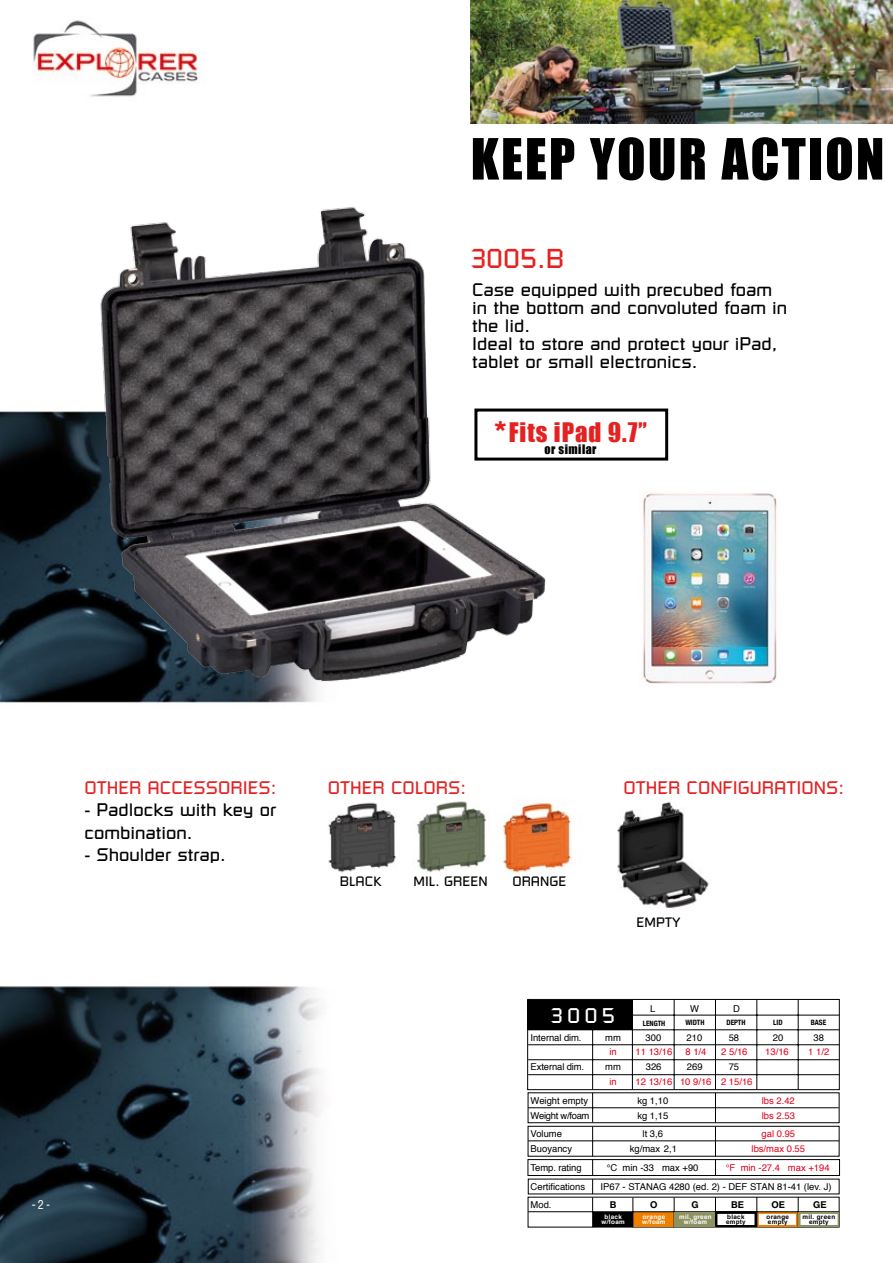
<style>
.page{position:relative;width:893px;height:1263px;background:#fff}
.page>*{position:absolute;margin:0;border:0;box-sizing:border-box;transform-origin:0 0}
.t1{font:52.5px "Impact";letter-spacing:.04em;color:#000}
.t2{font:27px "Russell Square";color:#e42222}
.t3{font:24.75px "Impact";letter-spacing:.04em;color:#e42222}
.t4{font:21px "Russell Square";color:#fff}
.t5{font:18px/18px "Russell Square";color:#000}
.t6{font:18px "Russell Square";color:#e42222}
.t7{font:13.5px "Russell Square";color:#000}
.t8{font:12px "Impact";letter-spacing:.04em;color:#000}
.t9{font:condensed 12px "Helvetica";color:#fff}
.t10{font:9.45px "Helvetica";color:#000}
.t11{font:9.45px "Helvetica";color:#e2001a}
.t12{font:9.45px "Helvetica";letter-spacing:-.03em;color:#000}
.t13{font:700 9.45px "Helvetica Neue";color:#000}
.t14{font:700 condensed 7.35px "Helvetica Neue";letter-spacing:-.01em;color:#000}
.t15{font:700 6.3px/4.8px "Helvetica";letter-spacing:.05em;color:#fff;text-align:center}
.t16{font:700 6.3px/4.8px "Helvetica";letter-spacing:.05em;color:#000}
.s1{font-size:45px}
</style>
<div class="page">
<img style="left:0;top:0;width:893px;height:1263px">
<div style="left:528px;top:1126px;width:311px;height:30px;background:#fff"></div>
<div style="left:528px;top:1126px;width:311px;height:30px;border:1px solid #000"></div>
<hr style="left:715px;top:1126px;width:1px;height:30px;background:#000">
<hr style="left:592px;top:1126px;width:1px;height:30px;background:#000">
<hr style="left:528px;top:1140px;width:311px;height:1px;background:#000">
<div style="left:528px;top:1093px;width:311px;height:30px;background:#fff"></div>
<svg style="left:715px;top:1093px;width:1px;height:29px"></svg>
<svg style="left:592px;top:1093px;width:1px;height:29px"></svg>
<hr style="left:528px;top:1107px;width:311px;height:1px;background:#000">
<div style="left:528px;top:999px;width:311px;height:91px;background:#fff"></div>
<div style="left:527px;top:999px;width:313px;height:91px;border:1px solid #000"></div>
<hr style="left:632px;top:1015px;width:207px;height:1px;background:#000">
<hr style="left:592px;top:1030px;width:1px;height:59px;background:#000">
<hr style="left:798px;top:999px;width:1px;height:90px;background:#000">
<hr style="left:756px;top:999px;width:1px;height:90px;background:#000">
<hr style="left:715px;top:999px;width:1px;height:90px;background:#000">
<hr style="left:528px;top:1074px;width:311px;height:1px;background:#000">
<hr style="left:528px;top:1059px;width:311px;height:1px;background:#000">
<hr style="left:528px;top:1044px;width:311px;height:1px;background:#000">
<hr style="left:528px;top:1029px;width:311px;height:1px;background:#000">
<hr style="left:674px;top:999px;width:1px;height:90px;background:#000">
<hr style="left:632px;top:999px;width:1px;height:90px;background:#000">
<div style="left:528px;top:1159px;width:311px;height:16px;background:#fff"></div>
<div style="left:528px;top:1159px;width:312px;height:17px;border:1px solid #000"></div>
<svg style="left:715px;top:1160px;width:1px;height:15px"></svg>
<div style="left:528px;top:1179px;width:311px;height:15px;background:#fff"></div>
<svg style="left:592px;top:1159px;width:1px;height:35px"></svg>
<div style="left:528px;top:1197px;width:311px;height:30px;background:#fff"></div>
<div style="left:527px;top:1000px;width:106px;height:30px;background:#000"></div>
<div style="left:593px;top:1212px;width:40px;height:15px;background:#000"></div>
<div style="left:633px;top:1212px;width:41px;height:15px;background:#ee7f00"></div>
<svg style="left:716px;top:1212px;width:40px;height:15px"></svg>
<svg style="left:757px;top:1212px;width:41px;height:15px"></svg>
<div style="left:718px;top:1215px;width:35px;height:9px;background:#fff"></div>
<div style="left:760px;top:1215px;width:35px;height:9px;background:#fff"></div>
<div style="left:759px;top:1214px;width:37px;height:11px;border:2px solid #fff"></div>
<hr style="left:715px;top:1197px;width:1px;height:30px;background:#000">
<hr style="left:798px;top:1197px;width:1px;height:30px;background:#000">
<hr style="left:756px;top:1197px;width:1px;height:30px;background:#000">
<hr style="left:674px;top:1197px;width:1px;height:30px;background:#000">
<hr style="left:632px;top:1197px;width:1px;height:30px;background:#000">
<hr style="left:592px;top:1197px;width:1px;height:30px;background:#000">
<hr style="left:528px;top:1211px;width:311px;height:1px;background:#000">
<div style="left:674px;top:1212px;width:41px;height:15px;background:#8d9260"></div>
<svg style="left:799px;top:1212px;width:40px;height:15px"></svg>
<div style="left:802px;top:1215px;width:35px;height:9px;background:#fff"></div>
<img style="left:610px;top:790px;width:104px;height:133px">
<img style="left:319px;top:795px;width:88px;height:83px">
<img style="left:496px;top:795px;width:87px;height:85px">
<img style="left:471px;top:0;width:422px;height:123px">
<img style="left:72px;top:163px;width:485px;height:543px">
<img style="left:412px;top:795px;width:78px;height:82px">
<div style="left:474px;top:408px;width:194px;height:53px;border:3px solid #000"></div>
<img style="left:623px;top:490px;width:167px;height:197px">
<h1 class="t1" style="left:471px;top:118px;width:415px">KEEP YOUR ACTION</h1>
<h2 class="t2" style="left:471px;top:242px;width:95px">3005.B</h2>
<h3 class="t5" style="left:472px;top:281px;width:316px">Case equipped with precubed foam in the bottom and convoluted foam in the lid.<br>Ideal to store and protect your iPad, tablet or small electronics.</h3>
<h3 class="t3" style="left:494px;top:413px;width:154px"><span class="s1">*</span>Fits iPad 9.7”</h3>
<p class="t8" style="left:545px;top:440px;width:53px">or similar</p>
<h3 class="t6" style="left:84px;top:776px;width:193px">OTHER ACCESSORIES:</h3>
<h3 class="t5" style="left:84px;top:798px;width:193px;line-height:22.5px">- Padlocks with key or combination.</h3>
<h3 class="t5" style="left:84px;top:845px;width:143px">- Shoulder strap.</h3>
<p class="t9" style="left:32px;top:1197px;width:20px">- 2 -</p>
<h3 class="t6" style="left:328px;top:776px;width:140px">OTHER COLORS:</h3>
<h3 class="t6" style="left:623px;top:776px;width:222px">OTHER CONFIGURATIONS:</h3>
<h3 class="t7" style="left:340px;top:873px;width:43px">BLACK</h3>
<h3 class="t7" style="left:512px;top:873px;width:55px">ORANGE</h3>
<h3 class="t7" style="left:414px;top:873px;width:76px">MIL. GREEN</h3>
<h3 class="t7" style="left:637px;top:914px;width:45px">EMPTY</h3>
<h3 class="t4" style="left:551px;top:1003px;width:66px">3005</h3>
<p class="t10" style="left:650px;top:1001px;width:7px">L</p>
<p class="t10" style="left:690px;top:1001px;width:10px">W</p>
<p class="t10" style="left:733px;top:1001px;width:8px">D</p>
<p class="t14" style="left:643px;top:1017px;width:24px">LENGTH</p>
<p class="t14" style="left:685px;top:1017px;width:21px">WIDTH</p>
<p class="t14" style="left:727px;top:1017px;width:20px">DEPTH</p>
<p class="t14" style="left:773px;top:1017px;width:11px">LID</p>
<p class="t14" style="left:811px;top:1017px;width:17px">BASE</p>
<p class="t10" style="left:531px;top:1030px;width:52px">Internal dim.</p>
<p class="t10" style="left:605px;top:1030px;width:17px">mm</p>
<p class="t10" style="left:645px;top:1030px;width:17px">300</p>
<p class="t10" style="left:687px;top:1030px;width:17px">210</p>
<p class="t10" style="left:729px;top:1030px;width:12px">58</p>
<p class="t10" style="left:773px;top:1030px;width:12px">20</p>
<p class="t10" style="left:813px;top:1030px;width:12px">38</p>
<p class="t11" style="left:609px;top:1044px;width:9px">in</p>
<p class="t11" style="left:635px;top:1044px;width:38px">11 13/16</p>
<p class="t11" style="left:685px;top:1044px;width:23px">8 1/4</p>
<p class="t11" style="left:721px;top:1044px;width:28px">2 5/16</p>
<p class="t11" style="left:765px;top:1044px;width:25px">13/16</p>
<p class="t11" style="left:808px;top:1044px;width:23px">1 1/2</p>
<p class="t10" style="left:531px;top:1059px;width:55px">External dim.</p>
<p class="t10" style="left:605px;top:1059px;width:17px">mm</p>
<p class="t10" style="left:646px;top:1059px;width:17px">326</p>
<p class="t10" style="left:687px;top:1059px;width:17px">269</p>
<p class="t10" style="left:729px;top:1059px;width:12px">75</p>
<p class="t11" style="left:609px;top:1074px;width:9px">in</p>
<p class="t11" style="left:635px;top:1074px;width:118px">12 13/16 10 9/16 2 15/16</p>
<p class="t10" style="left:531px;top:1093px;width:59px">Weight empty</p>
<p class="t10" style="left:637px;top:1093px;width:32px">kg 1,10</p>
<p class="t11" style="left:762px;top:1093px;width:35px">lbs 2.42</p>
<p class="t12" style="left:531px;top:1108px;width:60px">Weight w/foam</p>
<p class="t10" style="left:637px;top:1108px;width:33px">kg 1,15</p>
<p class="t11" style="left:762px;top:1108px;width:35px">lbs 2.53</p>
<p class="t10" style="left:531px;top:1126px;width:33px">Volume</p>
<p class="t10" style="left:643px;top:1126px;width:22px">lt 3,6</p>
<p class="t11" style="left:762px;top:1126px;width:35px">gal 0.95</p>
<p class="t10" style="left:531px;top:1141px;width:43px">Buoyancy</p>
<p class="t10" style="left:630px;top:1141px;width:49px">kg/max 2,1</p>
<p class="t11" style="left:752px;top:1141px;width:55px">lbs/max 0.55</p>
<p class="t10" style="left:531px;top:1160px;width:52px">Temp. rating</p>
<p class="t10" style="left:607px;top:1160px;width:93px">°C min -33 max +90</p>
<p class="t11" style="left:726px;top:1160px;width:105px">°F min -27.4 max +194</p>
<p class="t10" style="left:531px;top:1179px;width:56px">Certifications</p>
<p class="t10" style="left:600px;top:1179px;width:233px">IP67 - STANAG 4280 (ed. 2) - DEF STAN 81-41 (lev. J)</p>
<p class="t10" style="left:531px;top:1197px;width:23px">Mod.</p>
<p class="t13" style="left:610px;top:1198px;width:8px">B</p>
<p class="t13" style="left:650px;top:1198px;width:9px">O</p>
<p class="t13" style="left:731px;top:1198px;width:14px">BE</p>
<p class="t15" style="left:602px;top:1215px;width:25px">black w/foam</p>
<p class="t15" style="left:642px;top:1215px;width:25px;text-align:left">orange w/foam</p>
<p class="t16" style="left:726px;top:1215px;width:21px">black empty</p>
<p class="t16" style="left:766px;top:1215px;width:24px">orange empty</p>
<p class="t13" style="left:691px;top:1198px;width:9px">G</p>
<p class="t13" style="left:771px;top:1198px;width:15px">OE</p>
<p class="t13" style="left:813px;top:1198px;width:15px">GE</p>
<p class="t15" style="left:679px;top:1215px;width:34px">mil. green w/foam</p>
<p class="t16" style="left:803px;top:1215px;width:34px;text-align:center">mil. green empty</p>
</div>
